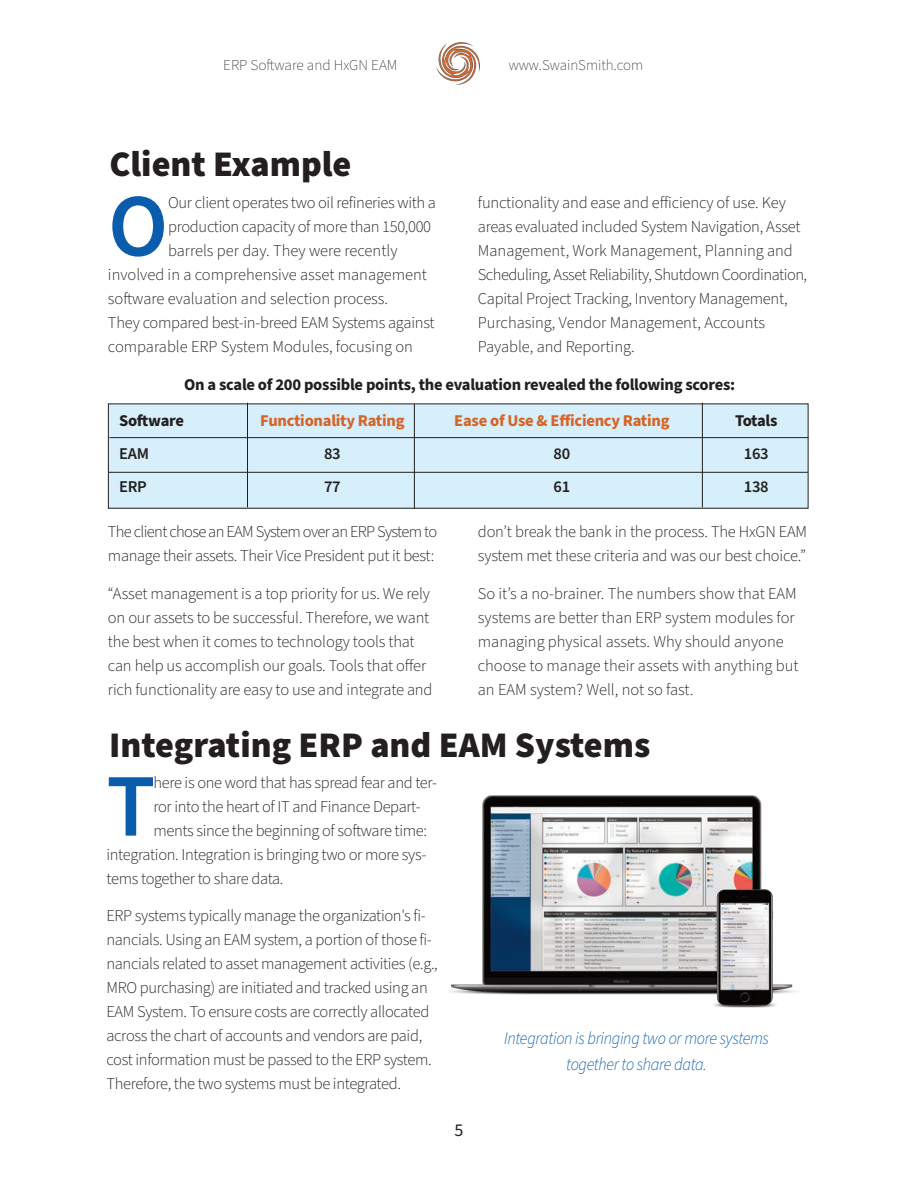
<style>
.page{position:relative;width:918px;height:1188px;background:#fff}
.page>*{position:absolute;margin:0;border:0;box-sizing:border-box;transform-origin:0 0}
.t1{font:600 89.25px "Source Sans Pro";color:#0a5cac}
.t2{font:900 36px "Source Sans Pro";color:#231f20}
.t3{font:18px "Source Sans Pro";color:#231f20}
.t4{font:italic 300 17.7px/26.4px "Source Sans Pro";letter-spacing:-.02em;color:#0a5cac;text-align:center;scale:.93 1}
.t5{font:300 16.5px/24px "Source Sans Pro";letter-spacing:-.02em;color:#231f20}
.t6{font:300 16.5px/24px "Source Sans Pro";color:#231f20}
.t7{font:700 16.5px "Source Sans Pro";letter-spacing:-.015em;color:#231f20}
.t8{font:700 16.5px "Source Sans Pro";letter-spacing:-.015em;color:#d46427}
.t9{font:600 16.5px "Source Sans Pro";letter-spacing:-.015em;color:#231f20}
.t10{font:200 15px "Source Sans Pro";color:#231f20}
</style>
<div class="page">
<div style="left:108px;top:404px;width:700px;height:104px;background:#d7effa"></div>
<div style="left:108px;top:404px;width:700px;height:105px;border:1px solid #231f20"></div>
<img style="left:437px;top:43px;width:42px;height:41px">
<hr style="left:110px;top:437px;width:698px;height:1px;background:#231f20">
<hr style="left:109px;top:472px;width:699px;height:1px;background:#231f20">
<hr style="left:247px;top:403px;width:1px;height:104px;background:#231f20">
<hr style="left:414px;top:404px;width:1px;height:105px;background:#231f20">
<hr style="left:702px;top:403px;width:1px;height:104px;background:#231f20">
<img style="left:450px;top:795px;width:346px;height:213px">
<p class="t10" style="left:223px;top:59px;width:176px">ERP Software and HxGN EAM</p>
<p class="t10" style="left:509px;top:59px;width:136px">www.SwainSmith.com</p>
<p class="t2" style="left:110px;top:150px;width:244px">Client Example</p>
<p class="t1" style="left:108px;top:191px;width:62px">O</p>
<p class="t5" style="left:168px;top:192px;width:269px">Our client operates two oil refineries with a</p>
<p class="t5" style="left:478px;top:192px;width:331px">functionality and ease and efficiency of use. Key areas evaluated included System Navigation, Asset Management, Work Management, Planning and Scheduling, Asset Reliability, Shutdown Coordination, Capital Project Tracking, Inventory Management, Purchasing, Vendor Management, Accounts Payable, and Reporting.</p>
<p class="t7" style="left:184px;top:379px;width:553px">On a scale of 200 possible points, the evaluation revealed the following scores:</p>
<p class="t5" style="left:168px;top:216px;width:264px">production capacity of more than 150,000</p>
<p class="t6" style="left:168px;top:240px;width:231px">barrels per day. They were recently</p>
<p class="t6" style="left:108px;top:264px;width:321px">involved in a comprehensive asset management</p>
<p class="t6" style="left:108px;top:288px;width:328px">software evaluation and selection process.<br>They compared best-in-breed EAM Systems against comparable ERP System Modules, focusing on</p>
<p class="t7" style="left:119px;top:415px;width:66px">Software</p>
<p class="t8" style="left:260px;top:415px;width:146px">Functionality Rating</p>
<p class="t8" style="left:454px;top:415px;width:217px">Ease of Use &amp; Efficiency Rating</p>
<p class="t7" style="left:735px;top:415px;width:44px">Totals</p>
<p class="t9" style="left:119px;top:448px;width:31px">EAM</p>
<p class="t9" style="left:324px;top:448px;width:18px">83</p>
<p class="t9" style="left:554px;top:448px;width:18px">80</p>
<p class="t9" style="left:744px;top:448px;width:26px">163</p>
<p class="t9" style="left:119px;top:481px;width:29px">ERP</p>
<p class="t9" style="left:324px;top:481px;width:18px">77</p>
<p class="t9" style="left:554px;top:481px;width:18px">61</p>
<p class="t9" style="left:744px;top:481px;width:26px">138</p>
<p class="t5" style="left:108px;top:521px;width:331px">The client chose an EAM System over an ERP System to manage their assets. Their Vice President put it best:</p>
<p class="t5" style="left:108px;top:583px;width:326px">“Asset management is a top priority for us. We rely on our assets to be successful. Therefore, we want the best when it comes to technology tools that can help us accomplish our goals. Tools that offer rich functionality are easy to use and integrate and</p>
<p class="t5" style="left:478px;top:521px;width:331px">don’t break the bank in the process. The HxGN EAM system met these criteria and was our best choice.”</p>
<p class="t6" style="left:478px;top:583px;width:322px">So it’s a no-brainer. The numbers show that EAM systems are better than ERP system modules for managing physical assets. Why should anyone choose to manage their assets with anything but an EAM system? Well, not so fast.</p>
<p class="t2" style="left:109px;top:731px;width:543px">Integrating ERP and EAM Systems</p>
<p class="t1" style="left:106px;top:772px;width:50px">T</p>
<p class="t5" style="left:153px;top:772px;width:285px">here is one word that has spread fear and ter-</p>
<p class="t5" style="left:153px;top:796px;width:269px">ror into the heart of IT and Finance Depart-</p>
<p class="t5" style="left:153px;top:820px;width:275px">ments since the beginning of software time:</p>
<p class="t5" style="left:106px;top:844px;width:321px">integration. Integration is bringing two or more sys-</p>
<p class="t5" style="left:106px;top:868px;width:178px">tems together to share data.</p>
<p class="t5" style="left:106px;top:905px;width:333px">ERP systems typically manage the organization's fi&shy;nancials. Using an EAM system, a portion of those fi&shy;nancials related to asset management activities (e.g., MRO purchasing) are initiated and tracked using an EAM System. To ensure costs are correctly allocated across the chart of accounts and vendors are paid, cost information must be passed to the ERP system.<br>Therefore, the two systems must be integrated.</p>
<p class="t4" style="left:504px;top:1026px;width:286px">Integration is bringing two or more systems together to share data.</p>
<p class="t3" style="left:455px;top:1119px;width:10px">5</p>
</div>
